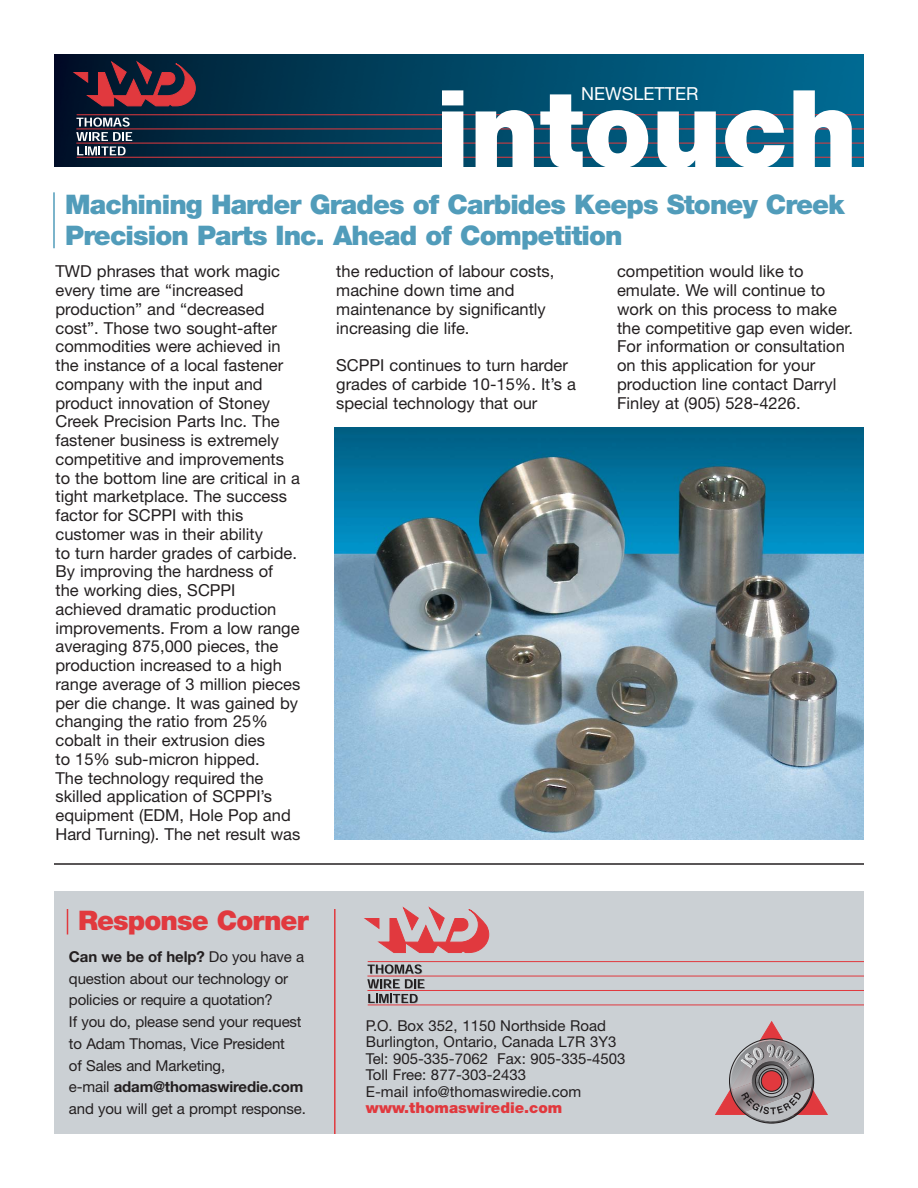
<style>
.page{position:relative;width:918px;height:1188px;background:#fff}
.page>*{position:absolute;margin:0;border:0;box-sizing:border-box;transform-origin:0 0}
.t1{font:900 108px "Helvetica Neue";color:#fff}
.t2{font:900 27px/31.5px "Helvetica Neue";letter-spacing:-.035em;color:#519cba}
.t3{font:900 27px "Helvetica Neue";letter-spacing:-.035em;color:#e1393e}
.t4{font:18px "Helvetica Neue";color:#fff}
.t5{font:16.5px/18.8px "Helvetica Neue";color:#231f20}
.t6{font:15px/21.8px "Helvetica Neue";letter-spacing:-.01em;color:#231f20}
.t7{font:900 15px "Helvetica Neue";color:#e1393e}
.s1{font-weight:700}
</style>
<div class="page">
<div style="left:54px;top:891px;width:810px;height:243px;background:#cbd0d4"></div>
<img style="left:335px;top:427px;width:529px;height:413px">
<img style="left:54px;top:54px;width:810px;height:112px">
<svg style="left:74px;top:58px;width:122px;height:48px;background:#552636"></svg>
<svg style="left:76px;top:118px;width:56px;height:37px"></svg>
<hr style="left:77px;top:114px;width:787px;height:1px;background:#e1393e">
<hr style="left:76px;top:129px;width:788px;height:1px;background:#e1393e">
<hr style="left:76px;top:143px;width:788px;height:1px;background:#e1393e">
<hr style="left:77px;top:157px;width:787px;height:1px;background:#e1393e">
<svg style="left:67px;top:909px;width:1px;height:25px"></svg>
<hr style="left:334px;top:909px;width:2px;height:225px;background:#e1393e">
<svg style="left:365px;top:906px;width:124px;height:47px"></svg>
<svg style="left:367px;top:964px;width:58px;height:40px"></svg>
<hr style="left:368px;top:961px;width:496px;height:1px;background:#e1393e">
<hr style="left:367px;top:976px;width:497px;height:1px;background:#e1393e">
<hr style="left:367px;top:990px;width:497px;height:1px;background:#e1393e">
<hr style="left:368px;top:1005px;width:496px;height:1px;background:#e1393e">
<hr style="left:54px;top:863px;width:810px;height:2px;background:#231f20">
<svg style="left:715px;top:1022px;width:112px;height:101px"></svg>
<hr style="left:53px;top:192px;width:2px;height:56px;background:#519cba">
<p class="t4" style="left:581px;top:87px;width:119px">NEWSLETTER</p>
<h1 class="t1" style="left:436px;top:90px;width:423px">intouch</h1>
<h2 class="t2" style="left:65px;top:191px;width:781px">Machining Harder Grades of Carbides Keeps Stoney Creek<br>Precision Parts Inc. Ahead of Competition</h2>
<p class="t5" style="left:56px;top:264px;width:246px">TWD phrases that work magic every time are “increased production” and “decreased cost”. Those two sought-after commodities were achieved in the instance of a local fastener company with the input and product innovation of Stoney<br>Creek Precision Parts Inc. The fastener business is extremely competitive and improvements to the bottom line are critical in a tight marketplace. The success factor for SCPPI with this customer was in their ability<br>to turn harder grades of carbide.<br>By improving the hardness of the working dies, SCPPI achieved dramatic production improvements. From a low range averaging 875,000 pieces, the production increased to a high range average of 3 million pieces per die change. It was gained by changing the ratio from 25% cobalt in their extrusion dies<br>to 15% sub-micron hipped.<br>The technology required the skilled application of SCPPI’s equipment (EDM, Hole Pop and<br>Hard Turning). The net result was</p>
<p class="t5" style="left:336px;top:264px;width:220px">the reduction of labour costs, machine down time and maintenance by significantly increasing die life.</p>
<p class="t5" style="left:336px;top:357px;width:241px">SCPPI continues to turn harder grades of carbide 10-15%. It’s a special technology that our</p>
<h2 class="t3" style="left:78px;top:911px;width:232px">Response Corner</h2>
<p class="t5" style="left:617px;top:264px;width:237px">competition would like to emulate. We will continue to work on this process to make the competitive gap even wider.<br>For information or consultation on this application for your production line contact Darryl<br>Finley at (905) 528-4226.</p>
<p class="t6" style="left:69px;top:947px;width:238px"><span class="s1">Can we be of help?</span> Do you have a question about our technology or policies or require a quotation?<br>If you do, please send your request to Adam Thomas, Vice President<br>of Sales and Marketing,<br>e-mail <span class="s1">adam@thomaswiredie.com </span>and you will get a prompt response.</p>
<p class="t6" style="left:366px;top:1019px;width:261px;line-height:16.5px">P.O. Box 352, 1150 Northside Road Burlington, Ontario, Canada L7R 3Y3<br>Tel: 905-335-7062 Fax: 905-335-4503<br>Toll Free: 877-303-2433<br>E-mail info@thomaswiredie.com</p>
<p class="t7" style="left:366px;top:1103px;width:198px">www.thomaswiredie.com</p>
</div>
